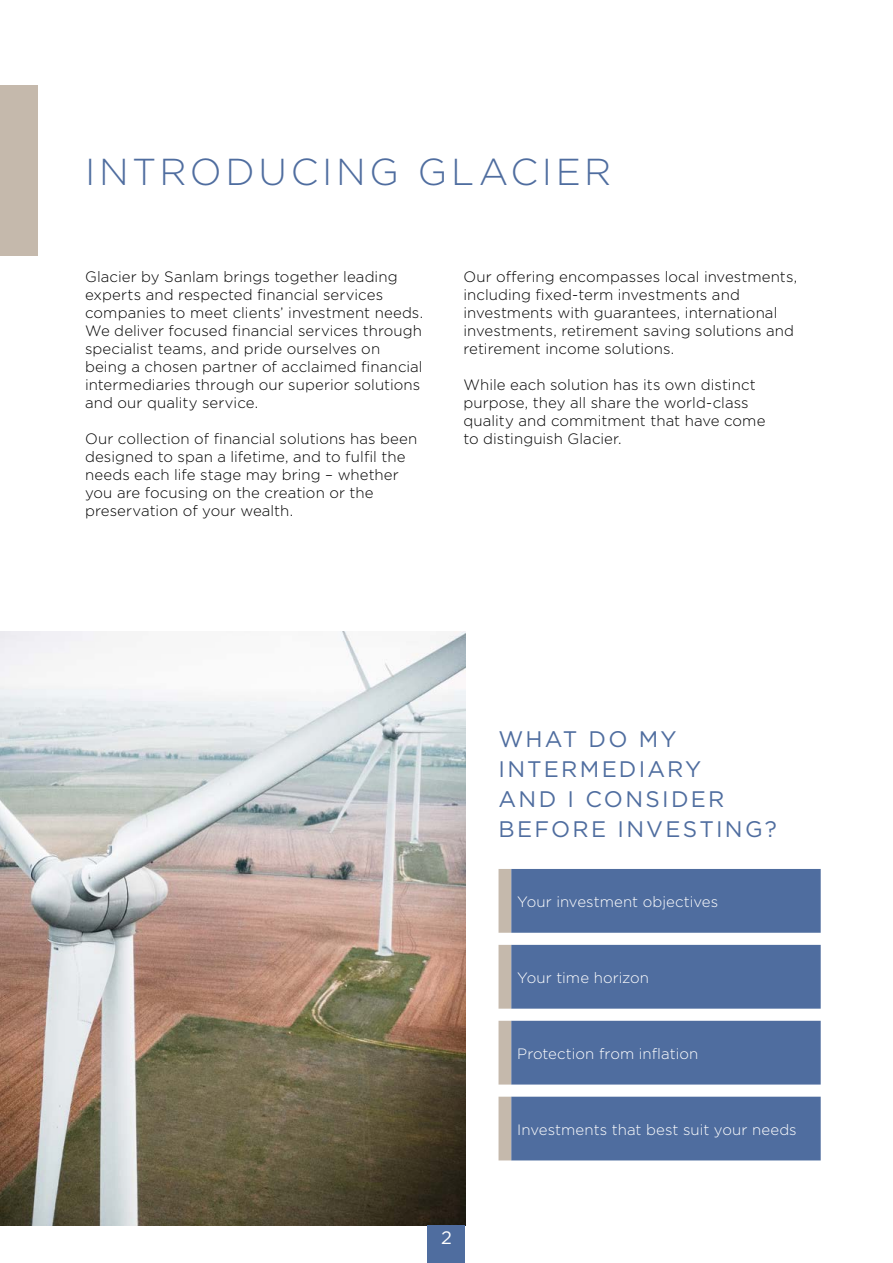
<style>
.page{position:relative;width:893px;height:1263px;background:#fff}
.page>*{position:absolute;margin:0;border:0;box-sizing:border-box;transform-origin:0 0}
.t1{font:300 37.5px "Gotham";letter-spacing:.1em;color:#4f6d9f}
.t2{font:22.5px/30px "Gotham";letter-spacing:.1em;color:#4f6d9f}
.t3{font:18px "Gotham";color:#fff}
.t4{font:300 15px/18px "Gotham";letter-spacing:.005em;color:#000}
.t5{font:300 15px "Gotham";letter-spacing:.005em;color:#fff}
</style>
<div class="page">
<img style="left:0;top:631px;width:465px;height:594px">
<svg style="left:498px;top:869px;width:13px;height:291px;background:#cec4b9"></svg>
<svg style="left:511px;top:869px;width:310px;height:291px;background:#657fab"></svg>
<div style="left:428px;top:1225px;width:37px;height:38px;background:#4f6d9f"></div>
<div style="left:0;top:85px;width:38px;height:170px;background:#c5b9ac"></div>
<h1 class="t1" style="left:85px;top:148px;width:528px">INTRODUCING GLACIER</h1>
<p class="t4" style="left:85px;top:267px;width:340px">Glacier by Sanlam brings together leading experts and respected financial services companies to meet clients’ investment needs.<br>We deliver focused financial services through specialist teams, and pride ourselves on being a chosen partner of acclaimed financial intermediaries through our superior solutions and our quality service.</p>
<p class="t4" style="left:85px;top:429px;width:334px">Our collection of financial solutions has been designed to span a lifetime, and to fulfil the needs each life stage may bring – whether you are focusing on the creation or the preservation of your wealth.</p>
<p class="t4" style="left:463px;top:267px;width:335px">Our offering encompasses local investments, including fixed-term investments and investments with guarantees, international investments, retirement saving solutions and retirement income solutions.</p>
<p class="t4" style="left:463px;top:375px;width:303px">While each solution has its own distinct purpose, they all share the world-class quality and commitment that have come to distinguish Glacier.</p>
<p class="t3" style="left:441px;top:1226px;width:12px">2</p>
<h2 class="t2" style="left:498px;top:723px;width:280px">WHAT DO MY<br>INTERMEDIARY<br>AND I CONSIDER<br>BEFORE INVESTING?</h2>
<p class="t5" style="left:517px;top:892px;width:202px">Your investment objectives</p>
<p class="t5" style="left:517px;top:968px;width:133px">Your time horizon</p>
<p class="t5" style="left:517px;top:1044px;width:183px">Protection from inflation</p>
<p class="t5" style="left:517px;top:1120px;width:281px">Investments that best suit your needs</p>
</div>
